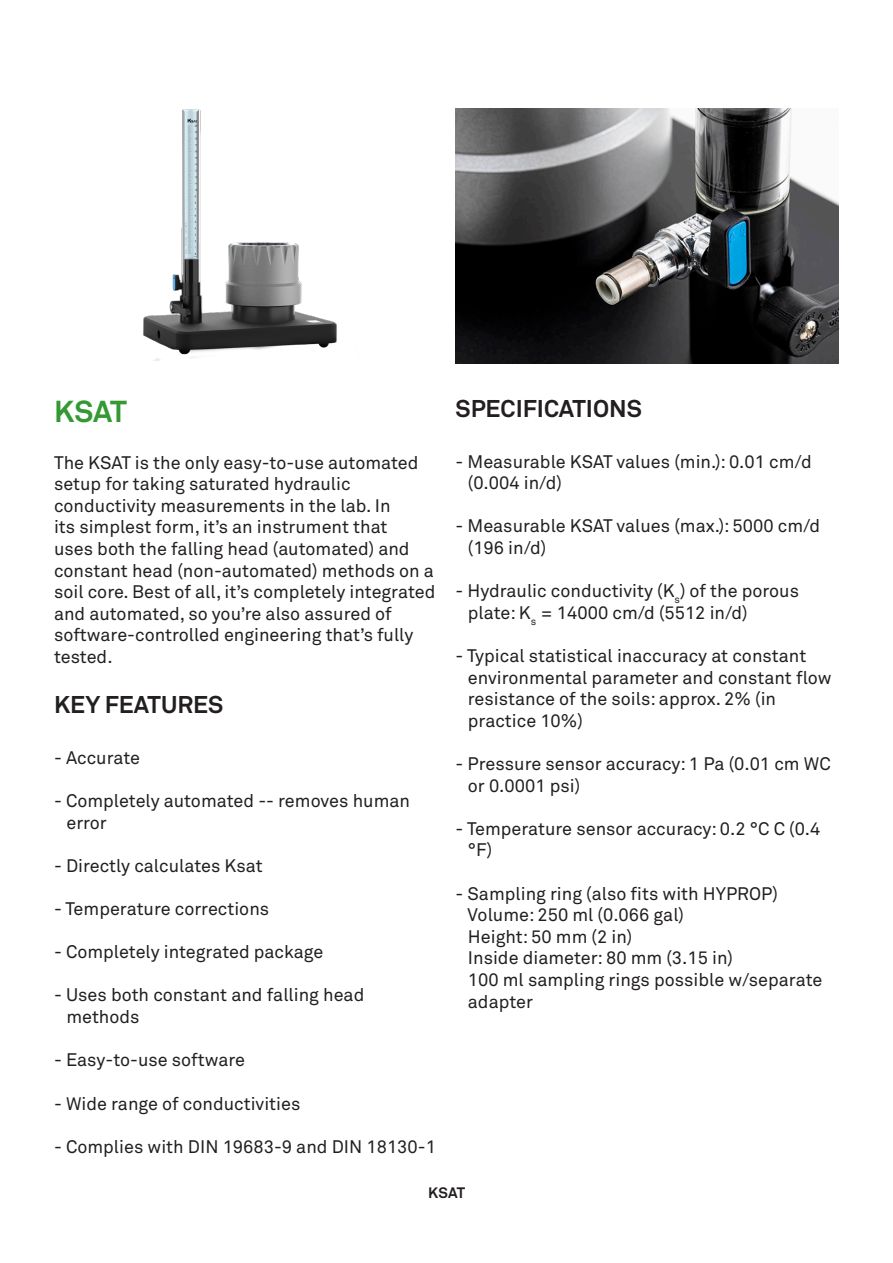
<style>
.page{position:relative;width:893px;height:1263px;background:#fff}
.page>*{position:absolute;margin:0;border:0;box-sizing:border-box;transform-origin:0 0}
.Green_title{font:700 30px "Akkurat Pro";color:#393}
.Specification_title{font:700 24px "Akkurat Pro";color:#231f20}
.Paragraph_Style_1{font:18px/21.6px "Akkurat Pro";color:#231f20}
.t1{font:700 15px "Akkurat Pro";color:#231f20}
</style>
<div class="page">
<img style="left:143px;top:109px;width:194px;height:252px">
<img style="left:455px;top:108px;width:384px;height:255px">
<p class="Specification_title" style="left:455px;top:394px;width:188px">SPECIFICATIONS</p>
<p class="Paragraph_Style_1" style="left:455px;top:450px;width:358px">- Measurable KSAT values (min.): 0.01 cm/d</p>
<p class="Paragraph_Style_1" style="left:468px;top:472px;width:95px">(0.004 in/d)</p>
<p class="Paragraph_Style_1" style="left:455px;top:515px;width:366px">- Measurable KSAT values (max.): 5000 cm/d</p>
<p class="Paragraph_Style_1" style="left:468px;top:537px;width:80px">(196 in/d)</p>
<p class="Paragraph_Style_1" style="left:455px;top:580px;width:345px">- Hydraulic conductivity (K<sub>s</sub>) of the porous</p>
<p class="Paragraph_Style_1" style="left:468px;top:602px;width:281px">plate: K<sub>s</sub> = 14000 cm/d (5512 in/d)</p>
<p class="Paragraph_Style_1" style="left:455px;top:645px;width:352px">- Typical statistical inaccuracy at constant</p>
<p class="Paragraph_Style_1" style="left:468px;top:666px;width:365px">environmental parameter and constant flow</p>
<p class="Paragraph_Style_1" style="left:468px;top:688px;width:310px">resistance of the soils: approx. 2% (in</p>
<p class="Paragraph_Style_1" style="left:468px;top:710px;width:116px">practice 10%)</p>
<p class="Paragraph_Style_1" style="left:455px;top:753px;width:377px">- Pressure sensor accuracy: 1 Pa (0.01 cm WC</p>
<p class="Paragraph_Style_1" style="left:468px;top:774px;width:114px">or 0.0001 psi)</p>
<p class="Paragraph_Style_1" style="left:455px;top:818px;width:366px">- Temperature sensor accuracy: 0.2 °C C (0.4</p>
<p class="Paragraph_Style_1" style="left:468px;top:839px;width:26px">°F)</p>
<p class="Paragraph_Style_1" style="left:455px;top:882px;width:324px">- Sampling ring (also fits with HYPROP)</p>
<p class="Paragraph_Style_1" style="left:468px;top:904px;width:218px">Volume: 250 ml (0.066 gal)</p>
<p class="Paragraph_Style_1" style="left:468px;top:926px;width:166px">Height: 50 mm (2 in)</p>
<p class="Paragraph_Style_1" style="left:468px;top:947px;width:267px">Inside diameter: 80 mm (3.15 in)</p>
<p class="Paragraph_Style_1" style="left:468px;top:969px;width:356px">100 ml sampling rings possible w/separate</p>
<p class="Paragraph_Style_1" style="left:468px;top:990px;width:67px">adapter</p>
<p class="Green_title" style="left:54px;top:393px;width:75px">KSAT</p>
<p class="Paragraph_Style_1" style="left:54px;top:452px;width:383px">The KSAT is the only easy-to-use automated setup for taking saturated hydraulic conductivity measurements in the lab. In<br>its simplest form, it’s an instrument that<br>uses both the falling head (automated) and constant head (non-automated) methods on a soil core. Best of all, it’s completely integrated and automated, so you’re also assured of software-controlled engineering that’s fully tested.</p>
<p class="Specification_title" style="left:54px;top:690px;width:171px">KEY FEATURES</p>
<p class="Paragraph_Style_1" style="left:54px;top:747px;width:88px">- Accurate</p>
<p class="Paragraph_Style_1" style="left:54px;top:790px;width:358px">- Completely automated -- removes human</p>
<p class="Paragraph_Style_1" style="left:66px;top:812px;width:42px">error</p>
<p class="Paragraph_Style_1" style="left:54px;top:855px;width:210px">- Directly calculates Ksat</p>
<p class="Paragraph_Style_1" style="left:54px;top:898px;width:217px">- Temperature corrections</p>
<p class="Paragraph_Style_1" style="left:54px;top:941px;width:271px">- Completely integrated package</p>
<p class="Paragraph_Style_1" style="left:54px;top:984px;width:312px">- Uses both constant and falling head</p>
<p class="Paragraph_Style_1" style="left:66px;top:1006px;width:75px">methods</p>
<p class="Paragraph_Style_1" style="left:54px;top:1049px;width:193px">- Easy-to-use software</p>
<p class="Paragraph_Style_1" style="left:54px;top:1092px;width:248px">- Wide range of conductivities</p>
<p class="Paragraph_Style_1" style="left:54px;top:1136px;width:383px">- Complies with DIN 19683-9 and DIN 18130-1</p>
<p class="t1" style="left:428px;top:1184px;width:38px">KSAT</p>
</div>
